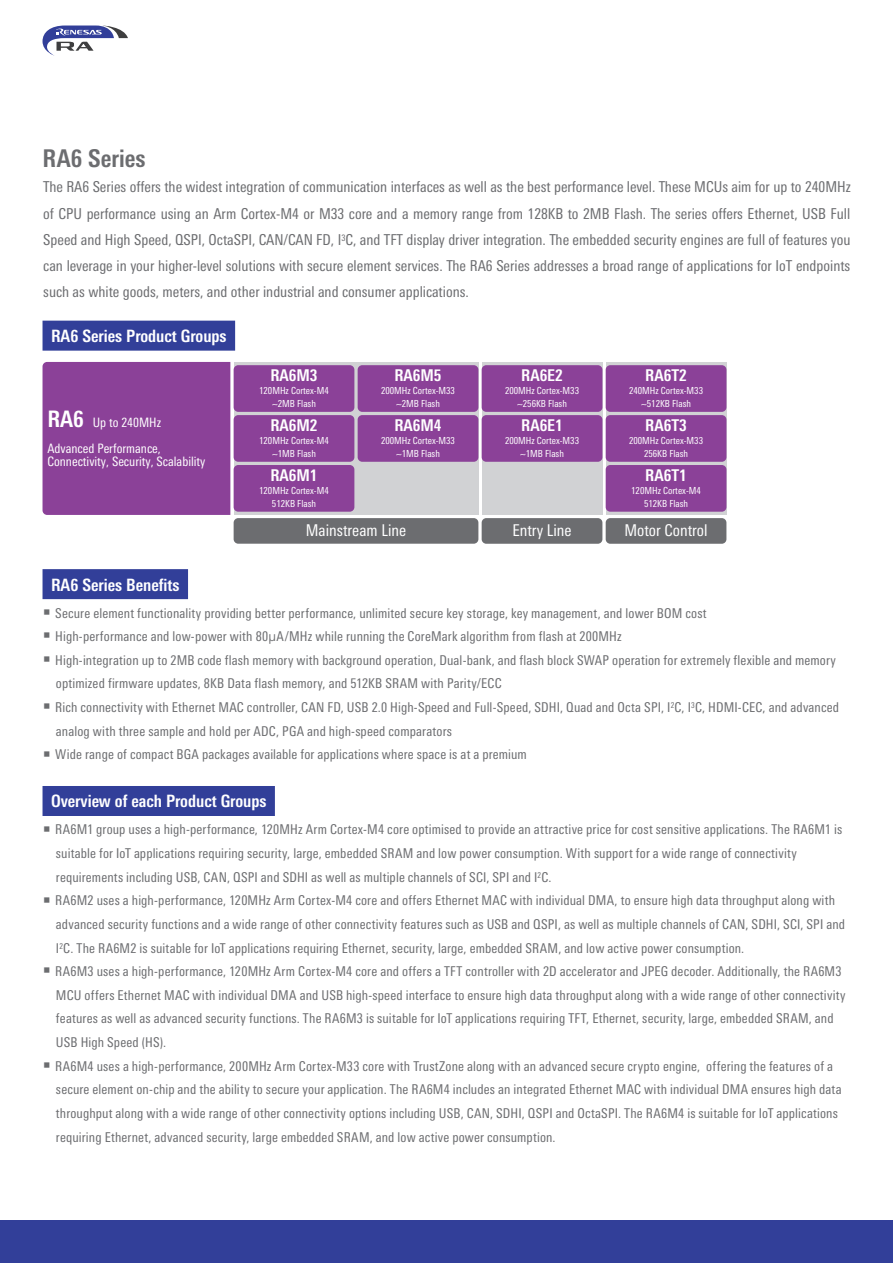
<style>
.page{position:relative;width:893px;height:1263px;background:#fff}
.page>*{position:absolute;margin:0;border:0;box-sizing:border-box;transform-origin:0 0}
.t1{font:700 condensed 24.45px "Linotype Univers";letter-spacing:.005em;color:#6c6d70}
.t2{font:700 condensed 16.95px "Linotype Univers";color:#fff}
.t3{font:700 condensed 16.2px "Linotype Univers";color:#fff}
.t4{font:condensed 16.2px "Linotype Univers";color:#fff}
.t5{font:condensed 15px/26.2px "Linotype Univers";color:#6c6d70;text-align:justify}
.t6{font:condensed 13.5px/23.7px "Linotype Univers";letter-spacing:.01em;color:#6c6d70}
.t7{font:condensed 13.05px/26px "Linotype Univers";color:#fff}
.t8{font:condensed 9.75px/12.9px "Linotype Univers";color:#fff;text-align:center}
.s1{font-weight:700;font-size:22.65px}
</style>
<div class="page">
<div style="left:0;top:1220px;width:893px;height:43px;background:#323f99"></div>
<svg style="left:43px;top:26px;width:85px;height:30px"></svg>
<div style="left:43px;top:321px;width:192px;height:30px;background:#323f99"></div>
<div style="left:43px;top:362px;width:187px;height:153px;background:#8b4198"></div>
<div style="left:234px;top:362px;width:244px;height:153px;background:#d1d2d4"></div>
<div style="left:482px;top:362px;width:120px;height:153px;background:#d1d2d4"></div>
<div style="left:606px;top:362px;width:120px;height:153px;background:#d1d2d4"></div>
<div style="left:234px;top:365px;width:120px;height:47px;background:#8b4198;border-radius:5px"></div>
<div style="left:234px;top:415px;width:120px;height:47px;background:#8b4198;border-radius:5px"></div>
<div style="left:358px;top:365px;width:120px;height:47px;background:#8b4198;border-radius:5px"></div>
<div style="left:358px;top:415px;width:120px;height:47px;background:#8b4198;border-radius:5px"></div>
<div style="left:234px;top:518px;width:244px;height:26px;background:#6c6d70;border-radius:5px"></div>
<div style="left:482px;top:518px;width:120px;height:26px;background:#6c6d70;border-radius:5px"></div>
<div style="left:606px;top:518px;width:120px;height:26px;background:#6c6d70;border-radius:5px"></div>
<div style="left:482px;top:365px;width:120px;height:47px;background:#8b4198;border-radius:5px"></div>
<div style="left:482px;top:415px;width:120px;height:47px;background:#8b4198;border-radius:5px"></div>
<div style="left:234px;top:465px;width:120px;height:47px;background:#8b4198;border-radius:5px"></div>
<div style="left:606px;top:365px;width:120px;height:47px;background:#8b4198;border-radius:5px"></div>
<div style="left:606px;top:415px;width:120px;height:47px;background:#8b4198;border-radius:5px"></div>
<div style="left:606px;top:465px;width:120px;height:47px;background:#8b4198;border-radius:5px"></div>
<div style="left:43px;top:569px;width:145px;height:30px;background:#323f99"></div>
<div style="left:43px;top:786px;width:232px;height:30px;background:#323f99"></div>
<h1 class="t1" style="left:43px;top:143px;width:105px">RA6 Series</h1>
<p class="t5" style="left:43px;top:174px;width:809px">The RA6 Series offers the widest integration of communication interfaces as well as the best performance level. These MCUs aim for up to 240MHz of CPU performance using an Arm Cortex-M4 or M33 core and a memory range from 128KB to 2MB Flash. The series offers Ethernet, USB Full Speed and High Speed, QSPI, OctaSPI, CAN/CAN FD, I<sup>3</sup>C, and TFT display driver integration. The embedded security engines are full of features you can leverage in your higher-level solutions with secure element services. The RA6 Series addresses a broad range of applications for IoT endpoints such as white goods, meters, and other industrial and consumer applications.</p>
<p class="t2" style="left:51px;top:326px;width:177px">RA6 Series Product Groups</p>
<p class="t7" style="left:47px;top:410px;width:115px"><span class="s1">RA6</span> Up to 240MHz<br>Advanced Performance,</p>
<p class="t7" style="left:47px;top:449px;width:160px">Connectivity, Security, Scalability</p>
<p class="t3" style="left:270px;top:366px;width:49px">RA6M3</p>
<p class="t8" style="left:259px;top:384px;width:71px">120MHz Cortex-M4 ~2MB Flash</p>
<p class="t3" style="left:270px;top:416px;width:49px">RA6M2</p>
<p class="t8" style="left:259px;top:434px;width:71px">120MHz Cortex-M4 ~1MB Flash</p>
<p class="t3" style="left:270px;top:466px;width:49px">RA6M1</p>
<p class="t8" style="left:259px;top:484px;width:71px">120MHz Cortex-M4<br>512KB Flash</p>
<p class="t3" style="left:394px;top:366px;width:49px">RA6M5</p>
<p class="t8" style="left:381px;top:384px;width:76px">200MHz Cortex-M33 ~2MB Flash</p>
<p class="t3" style="left:394px;top:416px;width:49px">RA6M4</p>
<p class="t8" style="left:381px;top:434px;width:76px">200MHz Cortex-M33 ~1MB Flash</p>
<p class="t3" style="left:521px;top:366px;width:43px">RA6E2</p>
<p class="t8" style="left:505px;top:384px;width:76px">200MHz Cortex-M33 ~256KB Flash</p>
<p class="t3" style="left:521px;top:416px;width:43px">RA6E1</p>
<p class="t8" style="left:505px;top:434px;width:76px">200MHz Cortex-M33 ~1MB Flash</p>
<p class="t3" style="left:645px;top:366px;width:43px">RA6T2</p>
<p class="t8" style="left:629px;top:384px;width:76px">240MHz Cortex-M33 ~512KB Flash</p>
<p class="t3" style="left:645px;top:416px;width:43px">RA6T3</p>
<p class="t8" style="left:629px;top:434px;width:76px">200MHz Cortex-M33<br>256KB Flash</p>
<p class="t3" style="left:645px;top:466px;width:43px">RA6T1</p>
<p class="t8" style="left:631px;top:484px;width:71px">120MHz Cortex-M4<br>512KB Flash</p>
<p class="t4" style="left:306px;top:521px;width:102px">Mainstream Line</p>
<p class="t4" style="left:512px;top:521px;width:61px">Entry Line</p>
<p class="t4" style="left:624px;top:521px;width:85px">Motor Control</p>
<p class="t2" style="left:51px;top:575px;width:130px">RA6 Series Benefits</p>
<p class="t6" style="left:43px;top:601px;width:665px">○ Secure element functionality providing better performance, unlimited secure key storage, key management, and lower BOM cost</p>
<p class="t6" style="left:43px;top:624px;width:580px">○ High-performance and low-power with 80μA/MHz while running the CoreMark algorithm from flash at 200MHz</p>
<p class="t6" style="left:56px;top:648px;width:782px;text-indent:-13px">○ High-integration up to 2MB code flash memory with background operation, Dual-bank, and flash block SWAP operation for extremely flexible and memory optimized firmware updates, 8KB Data flash memory, and 512KB SRAM with Parity/ECC</p>
<p class="t6" style="left:56px;top:695px;width:785px;text-indent:-13px">○ Rich connectivity with Ethernet MAC controller, CAN FD, USB 2.0 High-Speed and Full-Speed, SDHI, Quad and Octa SPI, I<sup>2</sup>C, I<sup>3</sup>C, HDMI-CEC, and advanced analog with three sample and hold per ADC, PGA and high-speed comparators</p>
<p class="t6" style="left:43px;top:743px;width:485px">○ Wide range of compact BGA packages available for applications where space is at a premium</p>
<p class="t2" style="left:51px;top:791px;width:217px">Overview of each Product Groups</p>
<p class="t6" style="left:56px;top:818px;width:788px;text-indent:-13px">○ RA6M1 group uses a high-performance, 120MHz Arm Cortex-M4 core optimised to provide an attractive price for cost sensitive applications. The RA6M1 is suitable for IoT applications requiring security, large, embedded SRAM and low power consumption. With support for a wide range of connectivity requirements including USB, CAN, QSPI and SDHI as well as multiple channels of SCI, SPI and I<sup>2</sup>C.</p>
<p class="t6" style="left:56px;top:889px;width:791px;text-indent:-13px">○ RA6M2 uses a high-performance, 120MHz Arm Cortex-M4 core and offers Ethernet MAC with individual DMA, to ensure high data throughput along with advanced security functions and a wide range of other connectivity features such as USB and QSPI, as well as multiple channels of CAN, SDHI, SCI, SPI and<br>I<sup>2</sup>C. The RA6M2 is suitable for IoT applications requiring Ethernet, security, large, embedded SRAM, and low active power consumption.</p>
<p class="t6" style="left:56px;top:959px;width:791px;text-indent:-13px">○ RA6M3 uses a high-performance, 120MHz Arm Cortex-M4 core and offers a TFT controller with 2D accelerator and JPEG decoder. Additionally, the RA6M3<br>MCU offers Ethernet MAC with individual DMA and USB high-speed interface to ensure high data throughput along with a wide range of other connectivity features as well as advanced security functions. The RA6M3 is suitable for IoT applications requiring TFT, Ethernet, security, large, embedded SRAM, and USB High Speed (HS).</p>
<p class="t6" style="left:56px;top:1054px;width:787px;text-indent:-13px">○ RA6M4 uses a high-performance, 200MHz Arm Cortex-M33 core with TrustZone along with an advanced secure crypto engine, offering the features of a secure element on-chip and the ability to secure your application. The RA6M4 includes an integrated Ethernet MAC with individual DMA ensures high data throughput along with a wide range of other connectivity options including USB, CAN, SDHI, QSPI and OctaSPI. The RA6M4 is suitable for IoT applications requiring Ethernet, advanced security, large embedded SRAM, and low active power consumption.</p>
</div>
